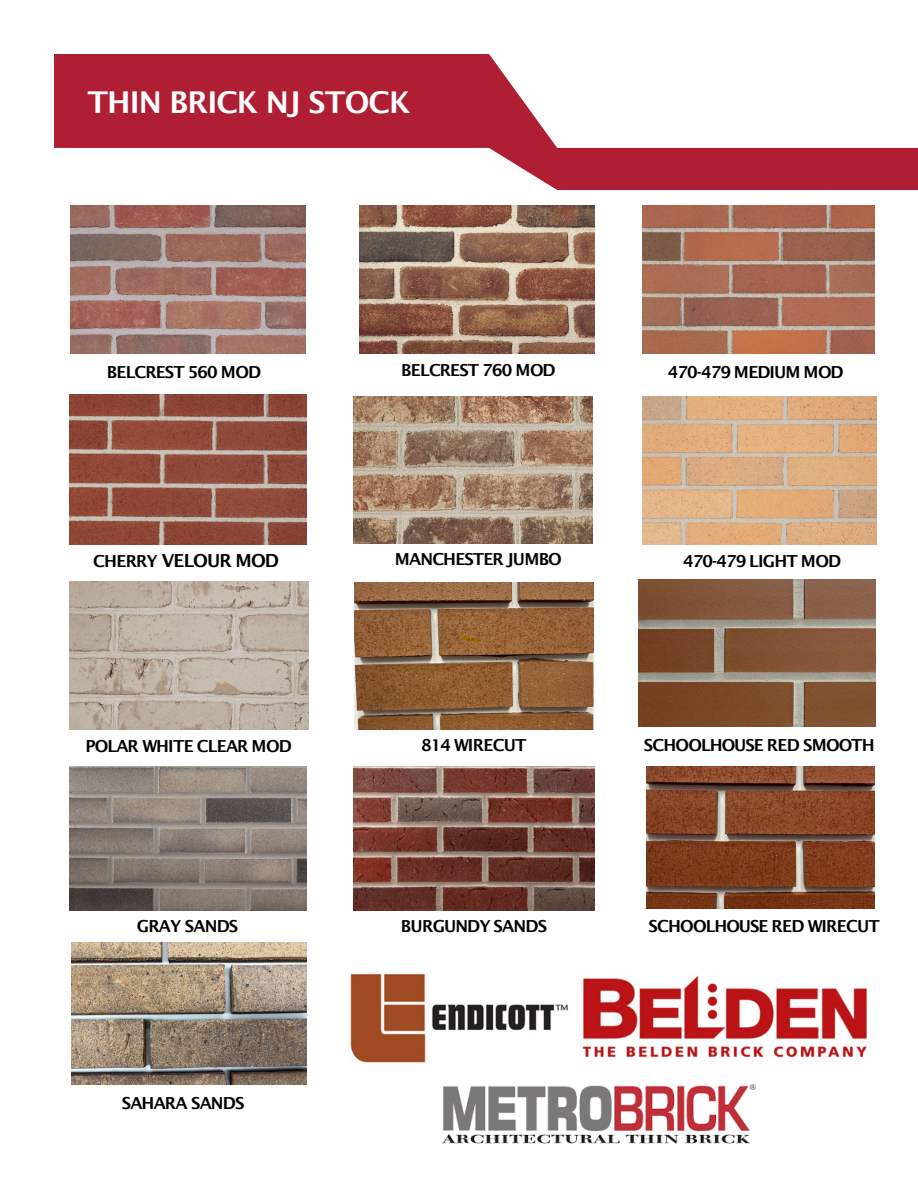
<style>
.page{position:relative;width:918px;height:1188px;background:#fff}
.page>*{position:absolute;margin:0;border:0;box-sizing:border-box;transform-origin:0 0}
.t1{font:600 30px "Lucida Sans";letter-spacing:-.03em;color:#fff}
.t2{font:600 18px "Lucida Sans";letter-spacing:-.05em;color:#000}
.t3{font:600 16.5px "Lucida Sans";letter-spacing:-.05em;color:#000}
.s1{font-size:16.5px}
</style>
<div class="page">
<img style="left:70px;top:205px;width:235px;height:149px">
<img style="left:70px;top:395px;width:237px;height:150px">
<img style="left:643px;top:397px;width:233px;height:147px">
<img style="left:642px;top:206px;width:232px;height:148px">
<img style="left:582px;top:975px;width:286px;height:83px">
<svg style="left:54px;top:54px;width:864px;height:136px;fill:#af1e33"></svg>
<img style="left:353px;top:396px;width:240px;height:148px">
<img style="left:70px;top:581px;width:239px;height:148px">
<img style="left:70px;top:766px;width:237px;height:144px">
<img style="left:354px;top:766px;width:241px;height:144px">
<img style="left:360px;top:206px;width:235px;height:147px">
<img style="left:350px;top:973px;width:218px;height:90px">
<img style="left:355px;top:583px;width:238px;height:146px">
<img style="left:647px;top:766px;width:227px;height:143px">
<img style="left:639px;top:580px;width:236px;height:146px">
<img style="left:442px;top:1084px;width:315px;height:60px">
<img style="left:71px;top:942px;width:236px;height:143px">
<p class="t1" style="left:87px;top:86px;width:324px">THIN BRICK NJ STOCK</p>
<p class="t3" style="left:107px;top:362px;width:156px">BELCREST 560 MOD</p>
<p class="t3" style="left:401px;top:361px;width:156px">BELCREST 760 MOD</p>
<p class="t3" style="left:668px;top:362px;width:178px">470-479 MEDIUM MOD</p>
<p class="t2" style="left:93px;top:550px;width:187px"><span class="s1">CHERRY</span> VELOUR MOD</p>
<p class="t3" style="left:395px;top:550px;width:169px">MANCHESTER JUMBO</p>
<p class="t3" style="left:683px;top:552px;width:160px">470-479 LIGHT MOD</p>
<p class="t3" style="left:86px;top:737px;width:208px">POLAR WHITE CLEAR MOD</p>
<p class="t3" style="left:421px;top:736px;width:107px">814 WIRECUT</p>
<p class="t3" style="left:644px;top:736px;width:232px">SCHOOLHOUSE RED SMOOTH</p>
<p class="t3" style="left:137px;top:917px;width:103px">GRAY SANDS</p>
<p class="t3" style="left:401px;top:917px;width:148px">BURGUNDY SANDS</p>
<p class="t3" style="left:648px;top:917px;width:233px">SCHOOLHOUSE RED WIRECUT</p>
<p class="t3" style="left:122px;top:1093px;width:124px">SAHARA SANDS</p>
</div>
